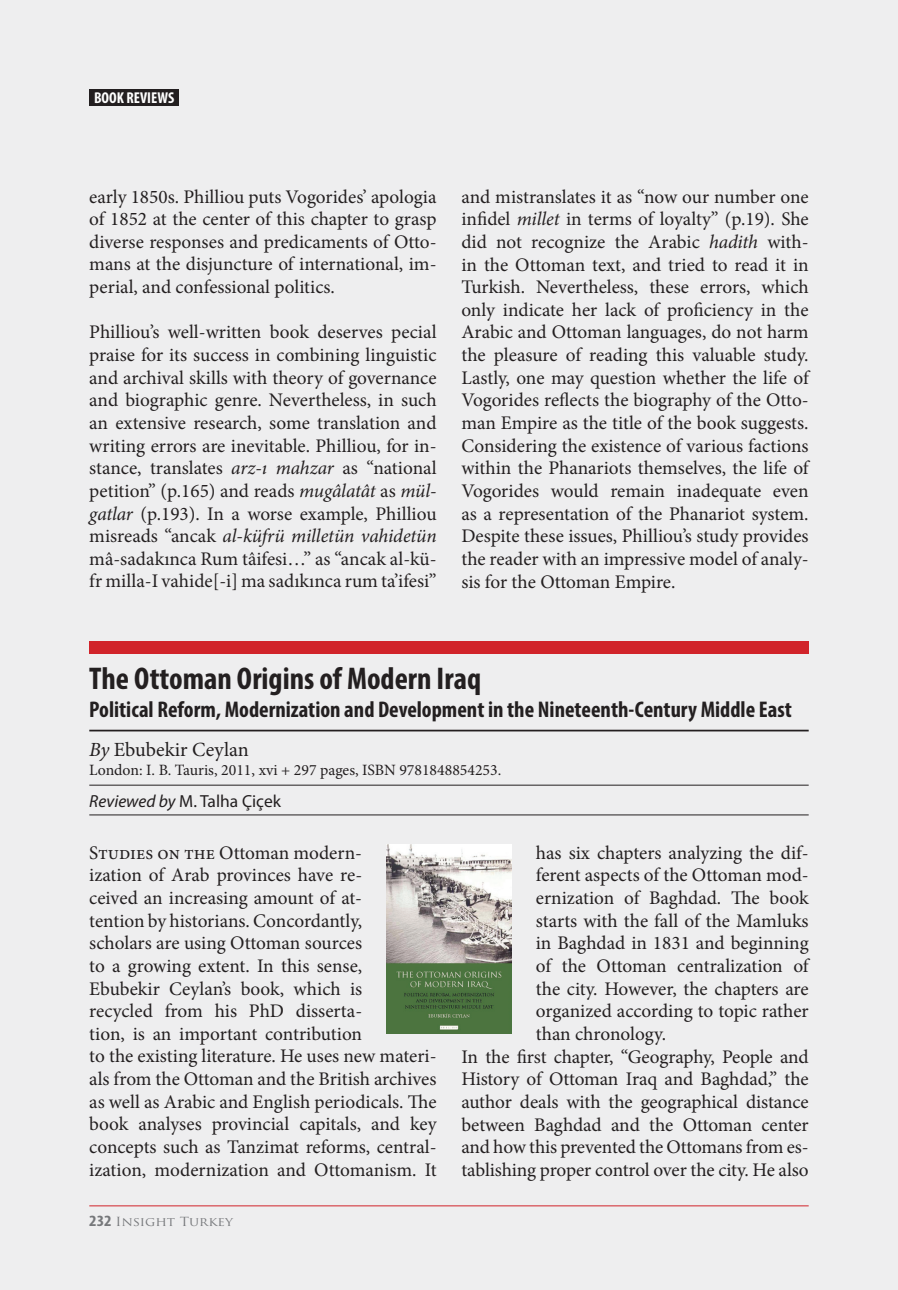
<style>
.page{position:relative;width:898px;height:1290px;background:#eeeeef}
.page>*{position:absolute;margin:0;border:0;box-sizing:border-box;transform-origin:0 0}
.t1{font:700 condensed 31.5px "Myriad Pro";color:#231f20}
.t2{font:700 condensed 22.75px "Myriad Pro";color:#231f20}
.t3{font:20.12px "Minion Pro";letter-spacing:.005em;color:#231f20}
.t4{font:19.25px/22.6px "Minion Pro";color:#231f20;text-align:justify}
.t5{font:17.5px "Myriad Pro";color:#231f20}
.t6{font:15.75px "Minion Pro";color:#231f20}
.t7{font:700 condensed 15.75px "Myriad Pro";color:#fff}
.t8{font:12.25px "Trajan Pro";color:#76787b;scale:1.11 1}
.s1{font-style:italic}
.s2{font-family:"Myriad Pro";font-weight:700;font-stretch:condensed;font-size:15.75px}
</style>
<div class="page">
<div style="left:89px;top:89px;width:90px;height:17px;background:#231f20"></div>
<hr style="left:89px;top:1205px;width:720px;height:1px;background:#d1232a">
<hr style="left:89px;top:730px;width:720px;height:1px;background:#231f20">
<hr style="left:89px;top:785px;width:720px;height:1px;background:#231f20">
<hr style="left:89px;top:814px;width:720px;height:1px;background:#231f20">
<div style="left:89px;top:641px;width:720px;height:13px;background:#d1232a"></div>
<img style="left:387px;top:845px;width:124px;height:188px">
<p class="t7" style="left:94px;top:88px;width:82px">BOOK REVIEWS</p>
<p class="t4" style="left:89px;top:185px;width:349px">early 1850s. Philliou puts Vogorides’ apologia of 1852 at the center of this chapter to grasp diverse responses and predicaments of Otto&shy;mans at the disjuncture of international, im&shy;perial, and confessional politics.</p>
<p class="t4" style="left:89px;top:321px;width:349px">Philliou’s well-written book deserves pecial praise for its success in combining linguistic and archival skills with theory of governance and biographic genre. Nevertheless, in such an extensive research, some translation and writing errors are inevitable. Philliou, for in&shy;stance, translates <span class="s1">arz-ı mahzar</span> as “national petition” (p.165) and reads <span class="s1">mugâlatât</span> as <span class="s1">mül&shy;gatlar</span> (p.193). In a worse example, Philliou misreads “ancak <span class="s1">al-küfrü milletün vahidetün </span>mâ-sadakınca Rum tâifesi…” as “ancak al-kü&shy;fr milla-I vahide[-i] ma sadıkınca rum ta’ifesi”</p>
<p class="t4" style="left:461px;top:185px;width:349px">and mistranslates it as “now our number one infidel <span class="s1">millet</span> in terms of loyalty” (p.19). She did not recognize the Arabic <span class="s1">hadith</span> with&shy;in the Ottoman text, and tried to read it in Turkish. Nevertheless, these errors, which only indicate her lack of proficiency in the Arabic and Ottoman languages, do not harm the pleasure of reading this valuable study.<br>Lastly, one may question whether the life of Vogorides reflects the biography of the Otto&shy;man Empire as the title of the book suggests.<br>Considering the existence of various factions within the Phanariots themselves, the life of Vogorides would remain inadequate even as a representation of the Phanariot system.<br>Despite these issues, Philliou’s study provides the reader with an impressive model of analy&shy;sis for the Ottoman Empire.</p>
<h1 class="t1" style="left:89px;top:658px;width:393px">The Ottoman Origins of Modern Iraq</h1>
<p class="t2" style="left:89px;top:695px;width:704px">Political Reform, Modernization and Development in the Nineteenth-Century Middle East</p>
<p class="t3" style="left:89px;top:736px;width:161px"><span class="s1">By</span> Ebubekir Ceylan</p>
<p class="t6" style="left:89px;top:759px;width:413px">London: I. B. Tauris, 2011, xvi + 297 pages, ISBN 9781848854253.</p>
<p class="t5" style="left:89px;top:790px;width:193px"><span class="s1">Reviewed by</span> M. Talha Çiçek</p>
<p class="t4" style="left:89px;top:841px;width:349px;text-align:left">Studies on the Ottoman modern-<br>ization of Arab provinces have re-<br>ceived an increasing amount of at-<br>tention by historians. Concordantly,<br>scholars are using Ottoman sources<br>to a growing extent. In this sense, Ebubekir Ceylan’s book, which is<br>recycled from his PhD disserta-<br>tion, is an important contribution<br>to the existing literature. He uses new materi&shy;als from the Ottoman and the British archives as well as Arabic and English periodicals. The book analyses provincial capitals, and key concepts such as Tanzimat reforms, central&shy;ization, modernization and Ottomanism. It</p>
<p class="t4" style="left:536px;top:841px;width:274px">has six chapters analyzing the dif-</p>
<p class="t4" style="left:536px;top:864px;width:274px">ferent aspects of the Ottoman mod-</p>
<p class="t4" style="left:536px;top:887px;width:274px">ernization of Baghdad. The book</p>
<p class="t4" style="left:536px;top:909px;width:274px">starts with the fall of the Mamluks</p>
<p class="t4" style="left:536px;top:932px;width:274px">in Baghdad in 1831 and beginning</p>
<p class="t4" style="left:536px;top:954px;width:274px">of the Ottoman centralization of</p>
<p class="t4" style="left:536px;top:977px;width:274px">the city. However, the chapters are</p>
<p class="t4" style="left:536px;top:1000px;width:274px">organized according to topic rather</p>
<p class="t4" style="left:536px;top:1022px;width:132px">than chronology.</p>
<p class="t4" style="left:461px;top:1045px;width:349px">In the first chapter, “Geography, People and</p>
<p class="t4" style="left:461px;top:1068px;width:349px">History of Ottoman Iraq and Baghdad,” the</p>
<p class="t4" style="left:461px;top:1090px;width:349px">author deals with the geographical distance</p>
<p class="t4" style="left:461px;top:1113px;width:349px">between Baghdad and the Ottoman center</p>
<p class="t4" style="left:461px;top:1136px;width:349px">and how this prevented the Ottomans from es-</p>
<p class="t4" style="left:461px;top:1158px;width:349px">tablishing proper control over the city. He also</p>
<p class="t8" style="left:89px;top:1213px;width:131px"><span class="s2">232</span> Insight Turkey</p>
</div>
